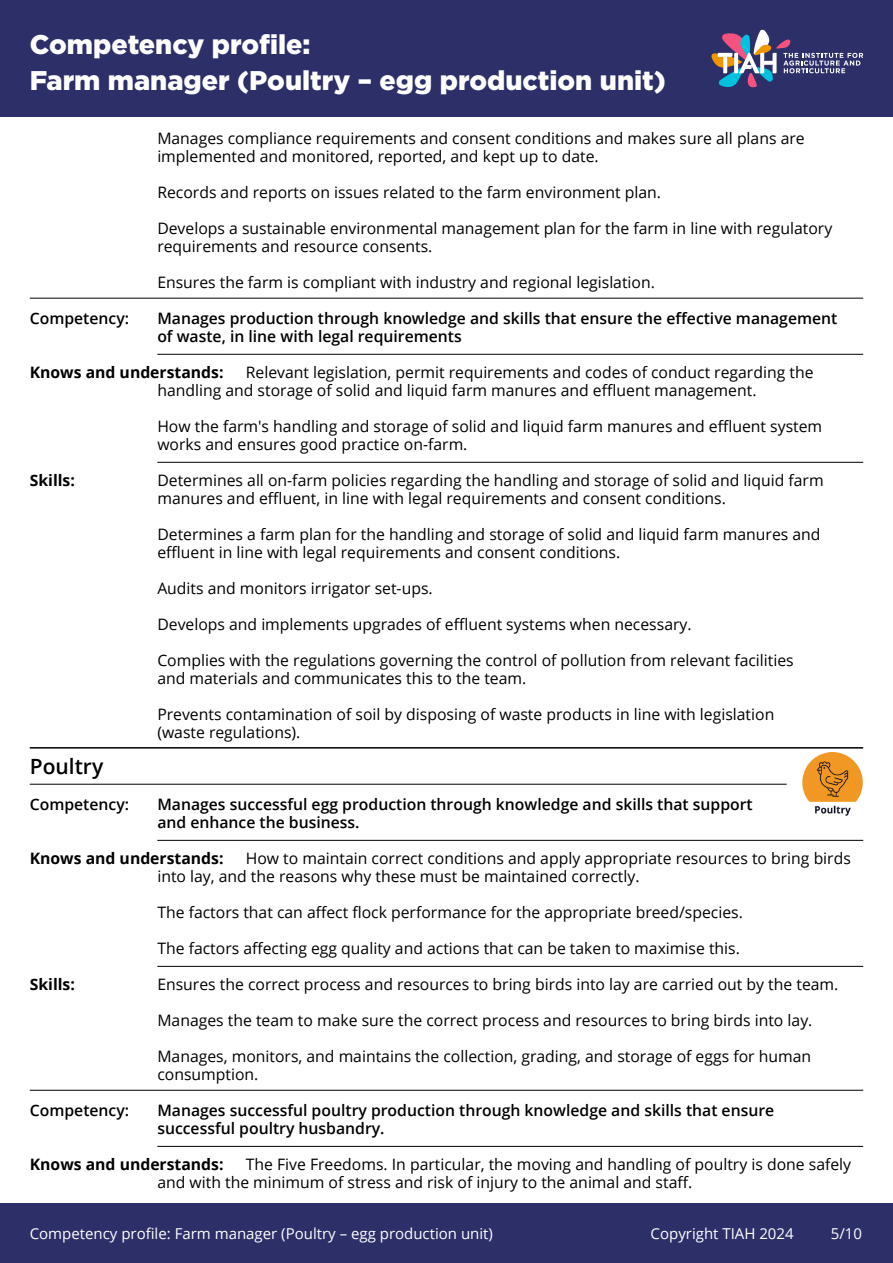
<style>
.page{position:relative;width:893px;height:1263px;background:#fff}
.page>*{position:absolute;margin:0;border:0;box-sizing:border-box;transform-origin:0 0}
.t1{font:900 27px/36px "Gotham";color:#fff}
.t2{font:600 21px "Open Sans";color:#000}
.t3{font:15.75px/18px "Open Sans";color:#000}
.t4{font:600 15.75px/18px "Open Sans";color:#000}
.t5{font:700 15.75px "Open Sans";color:#000}
.t6{font:15px "Open Sans";color:#fff}
</style>
<div class="page">
<div style="left:0;top:1203px;width:893px;height:60px;background:#2c2f68"></div>
<div style="left:0;top:0;width:893px;height:117px;background:#2c2f68"></div>
<svg style="left:711px;top:29px;width:152px;height:59px"></svg>
<hr style="left:30px;top:298px;width:833px;height:1px;background:#000">
<hr style="left:157px;top:354px;width:706px;height:1px;background:#000">
<hr style="left:157px;top:462px;width:706px;height:1px;background:#000">
<hr style="left:30px;top:747px;width:833px;height:1px;background:#000">
<hr style="left:30px;top:784px;width:757px;height:1px;background:#000">
<hr style="left:157px;top:840px;width:706px;height:1px;background:#000">
<hr style="left:157px;top:966px;width:706px;height:1px;background:#000">
<hr style="left:30px;top:1090px;width:833px;height:1px;background:#000">
<hr style="left:157px;top:1146px;width:706px;height:1px;background:#000">
<img style="left:802px;top:753px;width:61px;height:63px">
<h1 class="t1" style="left:30px;top:26px;width:638px">Competency profile:<br>Farm manager (Poultry – egg production unit)</h1>
<p class="t3" style="left:157px;top:129px;width:649px">Manages compliance requirements and consent conditions and makes sure all plans are implemented and monitored, reported, and kept up to date.</p>
<p class="t3" style="left:157px;top:183px;width:505px">Records and reports on issues related to the farm environment plan.</p>
<p class="t3" style="left:157px;top:219px;width:676px">Develops a sustainable environmental management plan for the farm in line with regulatory requirements and resource consents.</p>
<p class="t3" style="left:157px;top:273px;width:499px">Ensures the farm is compliant with industry and regional legislation.</p>
<p class="t4" style="left:30px;top:309px;width:101px">Competency:</p>
<p class="t4" style="left:157px;top:309px;width:682px">Manages production through knowledge and skills that ensure the effective management of waste, in line with legal requirements</p>
<p class="t5" style="left:30px;top:361px;width:195px">Knows and understands:</p>
<p class="t3" style="left:157px;top:363px;width:658px;text-indent:88px">Relevant legislation, permit requirements and codes of conduct regarding the handling and storage of solid and liquid farm manures and effluent management.</p>
<p class="t3" style="left:157px;top:417px;width:666px">How the farm's handling and storage of solid and liquid farm manures and effluent system works and ensures good practice on-farm.</p>
<p class="t5" style="left:30px;top:469px;width:47px">Skills:</p>
<p class="t3" style="left:157px;top:471px;width:668px">Determines all on-farm policies regarding the handling and storage of solid and liquid farm manures and effluent, in line with legal requirements and consent conditions.</p>
<p class="t3" style="left:157px;top:525px;width:665px">Determines a farm plan for the handling and storage of solid and liquid farm manures and effluent in line with legal requirements and consent conditions.</p>
<p class="t3" style="left:157px;top:579px;width:277px">Audits and monitors irrigator set-ups.</p>
<p class="t3" style="left:157px;top:615px;width:536px">Develops and implements upgrades of effluent systems when necessary.</p>
<p class="t3" style="left:157px;top:651px;width:638px">Complies with the regulations governing the control of pollution from relevant facilities and materials and communicates this to the team.</p>
<p class="t3" style="left:157px;top:705px;width:618px">Prevents contamination of soil by disposing of waste products in line with legislation (waste regulations).</p>
<h2 class="t2" style="left:30px;top:752px;width:75px">Poultry</h2>
<p class="t4" style="left:30px;top:795px;width:101px">Competency:</p>
<p class="t4" style="left:157px;top:795px;width:597px">Manages successful egg production through knowledge and skills that support and enhance the business.</p>
<p class="t5" style="left:30px;top:847px;width:195px">Knows and understands:</p>
<p class="t3" style="left:157px;top:849px;width:695px;text-indent:88px">How to maintain correct conditions and apply appropriate resources to bring birds into lay, and the reasons why these must be maintained correctly.</p>
<p class="t3" style="left:157px;top:903px;width:587px">The factors that can affect flock performance for the appropriate breed/species.</p>
<p class="t3" style="left:157px;top:939px;width:584px">The factors affecting egg quality and actions that can be taken to maximise this.</p>
<p class="t5" style="left:30px;top:973px;width:47px">Skills:</p>
<p class="t3" style="left:157px;top:975px;width:683px">Ensures the correct process and resources to bring birds into lay are carried out by the team.</p>
<p class="t3" style="left:157px;top:1011px;width:657px">Manages the team to make sure the correct process and resources to bring birds into lay.</p>
<p class="t3" style="left:157px;top:1047px;width:655px">Manages, monitors, and maintains the collection, grading, and storage of eggs for human consumption.</p>
<p class="t4" style="left:30px;top:1101px;width:101px">Competency:</p>
<p class="t4" style="left:157px;top:1101px;width:618px">Manages successful poultry production through knowledge and skills that ensure successful poultry husbandry.</p>
<p class="t5" style="left:30px;top:1153px;width:195px">Knows and understands:</p>
<p class="t3" style="left:157px;top:1155px;width:695px;text-indent:88px">The Five Freedoms. In particular, the moving and handling of poultry is done safely and with the minimum of stress and risk of injury to the animal and staff.</p>
<p class="t6" style="left:30px;top:1223px;width:465px">Competency profile: Farm manager (Poultry – egg production unit)</p>
<p class="t6" style="left:651px;top:1223px;width:145px">Copyright TIAH 2024</p>
<p class="t6" style="left:831px;top:1223px;width:33px">5/10</p>
</div>
